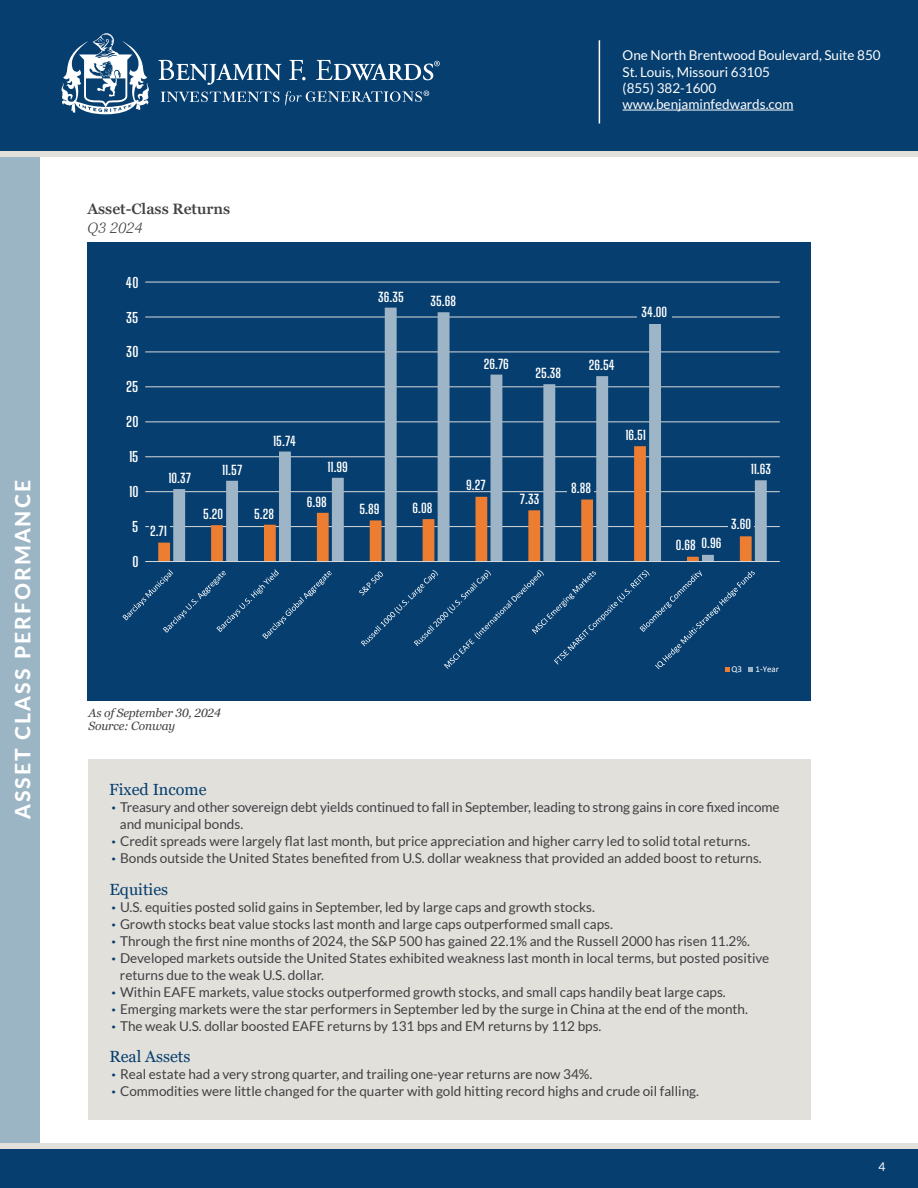
<style>
.page{position:relative;width:918px;height:1188px;background:#fff}
.page>*{position:absolute;margin:0;border:0;box-sizing:border-box;transform-origin:0 0}
.t1{font:800 21px "Lato";letter-spacing:.1em;color:#fff}
.t2{font:16.2px "Georgia Pro";color:#063e6f}
.t3{font:600 15px "Georgia Pro";color:#414042}
.t4{font:italic 300 15px "Georgia Pro";color:#414042}
.t5{font:700 13.8px "Big Shoulders Display";color:#fff}
.t6{font:13.5px/17.1px "Lato";color:#414042}
.t7{font:13.5px/16.2px "Lato";color:#fff}
.t8{font:700 12.9px "Big Shoulders Display";color:#fff}
.t9{font:italic 12px/13.5px "Georgia Pro";letter-spacing:-.015em;color:#414042}
.t10{font:12px "Lato";color:#fff}
.t11{font:8.85px "Calibri";color:#fff}
.s1{font-weight:900;color:#063e6f}
</style>
<div class="page">
<div style="left:88px;top:243px;width:723px;height:458px;background:#063e6f"></div>
<hr style="left:145px;top:526px;width:635px;height:1px;background:#d9d9d9">
<hr style="left:145px;top:491px;width:635px;height:1px;background:#d9d9d9">
<hr style="left:145px;top:456px;width:635px;height:1px;background:#d9d9d9">
<hr style="left:145px;top:421px;width:635px;height:1px;background:#d9d9d9">
<hr style="left:145px;top:386px;width:635px;height:1px;background:#d9d9d9">
<hr style="left:145px;top:352px;width:635px;height:1px;background:#d9d9d9">
<hr style="left:145px;top:317px;width:635px;height:1px;background:#d9d9d9">
<hr style="left:145px;top:282px;width:635px;height:1px;background:#d9d9d9">
<svg style="left:158px;top:456px;width:15px;height:105px"></svg>
<svg style="left:173px;top:308px;width:594px;height:253px"></svg>
<hr style="left:145px;top:561px;width:635px;height:1px;background:#d9d9d9">
<svg style="left:122px;top:569px;width:210px;height:70px"></svg>
<svg style="left:359px;top:570px;width:396px;height:102px"></svg>
<div style="left:149px;top:524px;width:21px;height:5px;background:#063e6f"></div>
<hr style="left:567px;top:490px;width:27px;height:4px;background:#063e6f">
<hr style="left:728px;top:525px;width:25px;height:4px;background:#063e6f">
<div style="left:637px;top:314px;width:34px;height:5px;background:#063e6f"></div>
<div style="left:89px;top:759px;width:722px;height:361px;background:#e1e0db"></div>
<div style="left:0;top:155px;width:40px;height:993px;background:#9bb5c4"></div>
<div style="left:0;top:0;width:918px;height:151px;background:#063e6f"></div>
<hr style="left:623px;top:110px;width:170px;height:1px;background:#fff">
<hr style="left:599px;top:40px;width:1px;height:83px;background:#fff">
<div style="left:0;top:1148px;width:918px;height:40px;background:#063e6f"></div>
<div style="left:0;top:1144px;width:918px;height:5px;background:#e1e0db"></div>
<div style="left:0;top:151px;width:918px;height:5px;background:#e1e0db"></div>
<svg style="left:62px;top:33px;width:87px;height:81px"></svg>
<svg style="left:161px;top:92px;width:118px;height:10px"></svg>
<svg style="left:158px;top:60px;width:123px;height:25px"></svg>
<svg style="left:289px;top:60px;width:17px;height:20px"></svg>
<svg style="left:316px;top:60px;width:124px;height:20px"></svg>
<svg style="left:285px;top:91px;width:144px;height:15px"></svg>
<h1 class="t1" style="left:7px;top:819px;width:340px;rotate:-90deg">ASSET CLASS PERFORMANCE</h1>
<p class="t7" style="left:623px;top:47px;width:260px">One North Brentwood Boulevard, Suite 850<br>St. Louis, Missouri 63105<br>(855) 382-1600 www.benjaminfedwards.com</p>
<p class="t3" style="left:87px;top:200px;width:144px">Asset-Class Returns</p>
<p class="t4" style="left:87px;top:220px;width:57px">Q3 2024</p>
<p class="t5" style="left:126px;top:273px;width:14px">40</p>
<p class="t5" style="left:126px;top:308px;width:14px">35</p>
<p class="t5" style="left:126px;top:343px;width:14px">30</p>
<p class="t5" style="left:126px;top:378px;width:14px">25</p>
<p class="t5" style="left:126px;top:413px;width:14px">20</p>
<p class="t5" style="left:129px;top:448px;width:11px">15</p>
<p class="t5" style="left:129px;top:482px;width:11px">10</p>
<p class="t5" style="left:132px;top:517px;width:8px">5</p>
<p class="t5" style="left:132px;top:552px;width:8px">0</p>
<p class="t8" style="left:169px;top:469px;width:24px">10.37</p>
<p class="t8" style="left:150px;top:522px;width:18px">2.71</p>
<p class="t8" style="left:378px;top:288px;width:27px">36.35</p>
<p class="t8" style="left:430px;top:293px;width:27px">35.68</p>
<p class="t8" style="left:484px;top:355px;width:27px">26.76</p>
<p class="t8" style="left:536px;top:364px;width:27px">25.38</p>
<p class="t8" style="left:589px;top:356px;width:28px">26.54</p>
<p class="t8" style="left:641px;top:304px;width:27px">34.00</p>
<p class="t8" style="left:273px;top:432px;width:25px">15.74</p>
<p class="t8" style="left:625px;top:426px;width:22px">16.51</p>
<p class="t8" style="left:222px;top:461px;width:22px">11.57</p>
<p class="t8" style="left:328px;top:458px;width:22px">11.99</p>
<p class="t8" style="left:751px;top:460px;width:22px">11.63</p>
<p class="t8" style="left:203px;top:505px;width:22px">5.20</p>
<p class="t8" style="left:254px;top:505px;width:21px">5.28</p>
<p class="t8" style="left:307px;top:493px;width:21px">6.98</p>
<p class="t8" style="left:360px;top:500px;width:22px">5.89</p>
<p class="t8" style="left:413px;top:499px;width:21px">6.08</p>
<p class="t8" style="left:466px;top:477px;width:21px">9.27</p>
<p class="t8" style="left:520px;top:490px;width:21px">7.33</p>
<p class="t8" style="left:571px;top:479px;width:21px">8.88</p>
<p class="t8" style="left:731px;top:516px;width:21px">3.60</p>
<p class="t8" style="left:701px;top:534px;width:21px">0.96</p>
<p class="t8" style="left:676px;top:536px;width:21px">0.68</p>
<p class="t9" style="left:89px;top:707px;width:134px">As of September 30, 2024<br>Source: Conway</p>
<p class="t11" style="left:732px;top:663px;width:12px">Q3</p>
<p class="t11" style="left:756px;top:663px;width:25px">1-Year</p>
<p class="t2" style="left:109px;top:780px;width:99px">Fixed Income</p>
<p class="t6" style="left:112px;top:799px;width:669px"><span class="s1">·</span> Treasury and other sovereign debt yields continued to fall in September, leading to strong gains in core fixed income</p>
<p class="t6" style="left:120px;top:815px;width:125px">and municipal bonds.</p>
<p class="t6" style="left:112px;top:832px;width:640px"><span class="s1">·</span> Credit spreads were largely flat last month, but price appreciation and higher carry led to solid total returns.</p>
<p class="t6" style="left:112px;top:849px;width:652px"><span class="s1">·</span> Bonds outside the United States benefited from U.S. dollar weakness that provided an added boost to returns.</p>
<p class="t2" style="left:109px;top:880px;width:60px">Equities</p>
<p class="t6" style="left:112px;top:898px;width:485px"><span class="s1">·</span> U.S. equities posted solid gains in September, led by large caps and growth stocks.</p>
<p class="t6" style="left:112px;top:915px;width:503px"><span class="s1">·</span> Growth stocks beat value stocks last month and large caps outperformed small caps.</p>
<p class="t6" style="left:112px;top:933px;width:640px"><span class="s1">·</span> Through the first nine months of 2024, the S&amp;P 500 has gained 22.1% and the Russell 2000 has risen 11.2%.</p>
<p class="t6" style="left:112px;top:950px;width:659px"><span class="s1">·</span> Developed markets outside the United States exhibited weakness last month in local terms, but posted positive</p>
<p class="t6" style="left:120px;top:966px;width:206px">returns due to the weak U.S. dollar.</p>
<p class="t6" style="left:112px;top:983px;width:616px"><span class="s1">·</span> Within EAFE markets, value stocks outperformed growth stocks, and small caps handily beat large caps.</p>
<p class="t6" style="left:112px;top:1000px;width:638px"><span class="s1">·</span> Emerging markets were the star performers in September led by the surge in China at the end of the month.</p>
<p class="t6" style="left:112px;top:1017px;width:491px"><span class="s1">·</span> The weak U.S. dollar boosted EAFE returns by 131 bps and EM returns by 112 bps.</p>
<p class="t2" style="left:109px;top:1047px;width:82px">Real Assets</p>
<p class="t6" style="left:112px;top:1065px;width:589px"><span class="s1">·</span> Real estate had a very strong quarter, and trailing one-year returns are now 34%.<br><span class="s1">·</span> Commodities were little changed for the quarter with gold hitting record highs and crude oil falling.</p>
<p class="t10" style="left:879px;top:1160px;width:8px">4</p>
</div>
